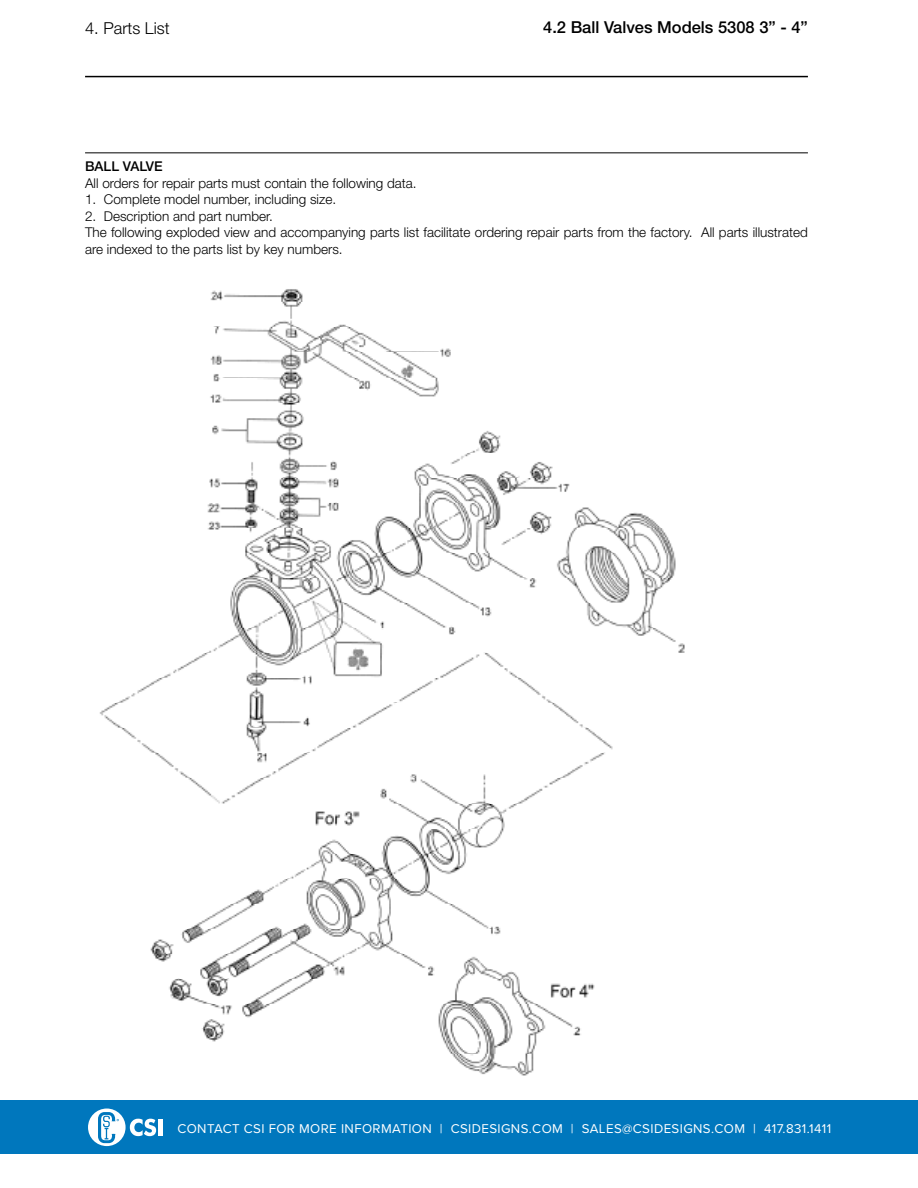
<style>
.page{position:relative;width:918px;height:1188px;background:#fff}
.page>*{position:absolute;margin:0;border:0;box-sizing:border-box;transform-origin:0 0}
.t1{font:500 16.5px "Helvetica Neue";color:#000}
.t2{font:300 16.5px "Helvetica Neue";color:#000}
.t3{font:300 13.5px/16.5px "Helvetica Neue";color:#000}
.t4{font:13.2px "Proxima Nova";letter-spacing:.03em;color:#fff}
.s1{font-weight:500}
</style>
<div class="page">
<hr style="left:85px;top:76px;width:723px;height:1px;background:#000">
<hr style="left:85px;top:152px;width:723px;height:1px;background:#000">
<img style="left:99px;top:289px;width:586px;height:787px">
<div style="left:0;top:1100px;width:918px;height:54px;background:#0077bd"></div>
<svg style="left:88px;top:1109px;width:68px;height:37px"></svg>
<hr style="left:158px;top:1119px;width:4px;height:17px;background:#fff">
<p class="t2" style="left:85px;top:18px;width:86px">4. Parts List</p>
<p class="t1" style="left:543px;top:18px;width:266px">4.2 Ball Valves Models 5308 3” - 4”</p>
<p class="t3" style="left:85px;top:158px;width:333px"><span class="s1">BALL VALVE<br></span>All orders for repair parts must contain the following data.</p>
<p class="t3" style="left:85px;top:191px;width:253px">1. Complete model number, including size.</p>
<p class="t3" style="left:85px;top:208px;width:724px">2. Description and part number.<br>The following exploded view and accompanying parts list facilitate ordering repair parts from the factory. All parts illustrated are indexed to the parts list by key numbers.</p>
<p class="t4" style="left:177px;top:1119px;width:655px">CONTACT CSI FOR MORE INFORMATION | CSIDESIGNS.COM | SALES@CSIDESIGNS.COM | 417.831.1411</p>
</div>
